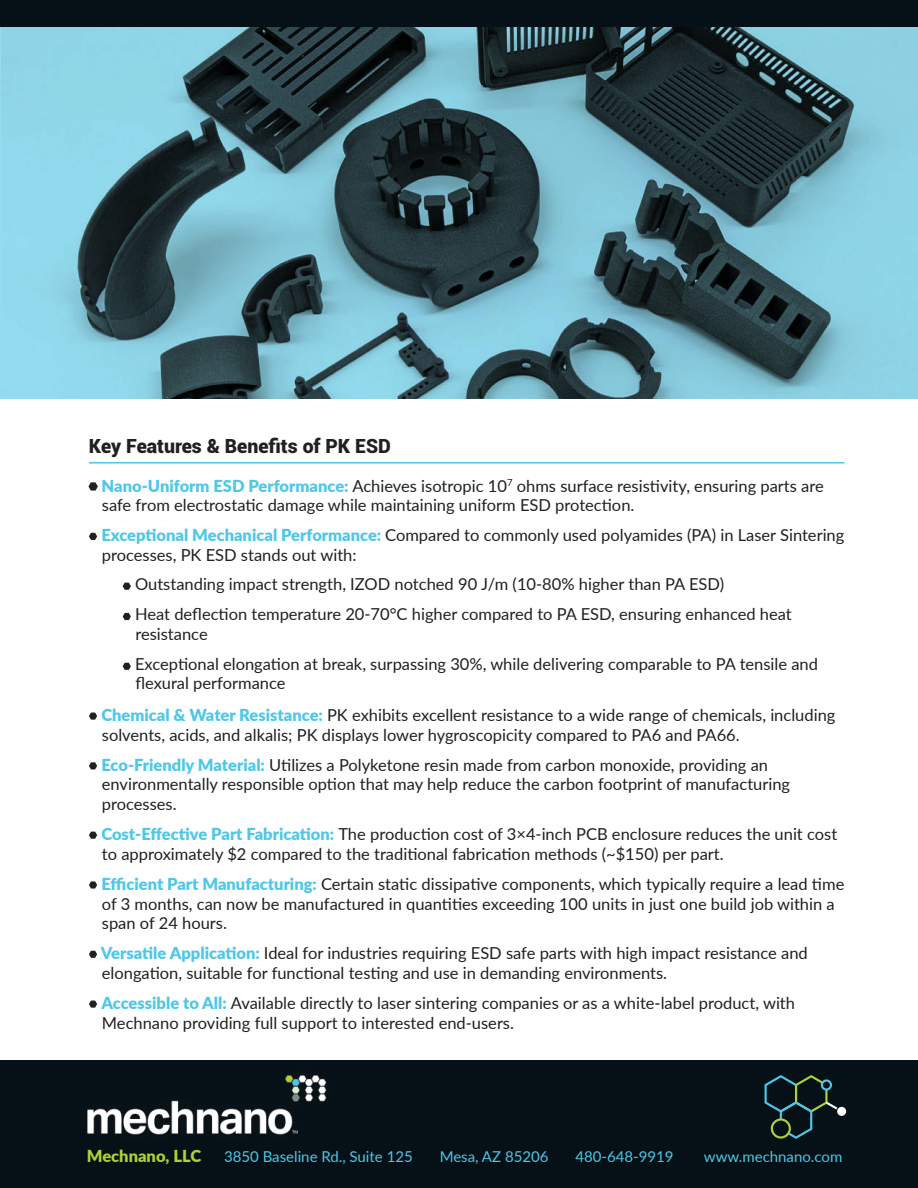
<style>
.page{position:relative;width:918px;height:1188px;background:#fff}
.page>*{position:absolute;margin:0;border:0;box-sizing:border-box;transform-origin:0 0}
.t1{font:900 19.5px "Roboto";color:#221f1f}
.t2{font:16.5px/19.5px "Lato";color:#221f1f}
.t3{font:900 16.5px "Lato";color:#aed135}
.t4{font:15px "Lato";color:#4ec7e9}
.s1{font-weight:900;color:#4ec7e9}
</style>
<div class="page">
<svg style="left:0;top:27px;width:918px;height:372px;background:#588490"></svg>
<div style="left:0;top:0;width:918px;height:27px;background:#061117"></div>
<div style="left:0;top:1060px;width:918px;height:128px;background:#061117"></div>
<img style="left:87px;top:1075px;width:240px;height:60px">
<hr style="left:89px;top:462px;width:756px;height:2px;background:#4ec7e9">
<svg style="left:89px;top:483px;width:9px;height:7px"></svg>
<svg style="left:89px;top:533px;width:8px;height:7px"></svg>
<svg style="left:123px;top:583px;width:8px;height:7px"></svg>
<svg style="left:123px;top:613px;width:8px;height:7px"></svg>
<svg style="left:123px;top:663px;width:8px;height:7px"></svg>
<svg style="left:89px;top:713px;width:8px;height:7px"></svg>
<svg style="left:89px;top:762px;width:8px;height:7px"></svg>
<svg style="left:89px;top:832px;width:8px;height:7px"></svg>
<svg style="left:89px;top:881px;width:8px;height:8px"></svg>
<svg style="left:89px;top:951px;width:8px;height:7px"></svg>
<svg style="left:89px;top:1001px;width:8px;height:7px"></svg>
<div style="left:837px;top:1107px;width:9px;height:9px;background:#fff;border-radius:50%"></div>
<svg style="left:765px;top:1075px;width:72px;height:64px"></svg>
<p class="t1" style="left:89px;top:433px;width:304px">Key Features &amp; Benefits of PK ESD</p>
<p class="t2" style="left:102px;top:477px;width:724px"><span class="s1">Nano-Uniform ESD Performance:</span> Achieves isotropic 10<sup>7</sup> ohms surface resistivity, ensuring parts are safe from electrostatic damage while maintaining uniform ESD protection.</p>
<p class="t2" style="left:101px;top:525px;width:745px"><span class="s1">Exceptional Mechanical Performance:</span> Compared to commonly used polyamides (PA) in Laser Sintering processes, PK ESD stands out with:</p>
<p class="t2" style="left:135px;top:568px;width:658px;line-height:30.3px">Outstanding impact strength, IZOD notched 90 J/m (10-80% higher than PA ESD)<br>Heat deflection temperature 20-70°C higher compared to PA ESD, ensuring enhanced heat</p>
<p class="t2" style="left:135px;top:620px;width:684px;line-height:30.3px">resistance<br>Exceptional elongation at break, surpassing 30%, while delivering comparable to PA tensile and</p>
<p class="t2" style="left:101px;top:667px;width:736px;line-height:31.8px;text-indent:34px">flexural performance<br><span class="s1">Chemical &amp; Water Resistance:</span> PK exhibits excellent resistance to a wide range of chemicals, including</p>
<p class="t2" style="left:101px;top:719px;width:668px;line-height:30.3px">solvents, acids, and alkalis; PK displays lower hygroscopicity compared to PA6 and PA66.<br><span class="s1">Eco-Friendly Material:</span> Utilizes a Polyketone resin made from carbon monoxide, providing an</p>
<p class="t2" style="left:102px;top:774px;width:690px">environmentally responsible option that may help reduce the carbon footprint of manufacturing processes.</p>
<p class="t2" style="left:101px;top:824px;width:737px"><span class="s1">Cost-Effective Part Fabrication:</span> The production cost of 3×4-inch PCB enclosure reduces the unit cost to approximately $2 compared to the traditional fabrication methods (~$150) per part.</p>
<p class="t2" style="left:101px;top:874px;width:745px"><span class="s1">EfÏcient Part Manufacturing:</span> Certain static dissipative components, which typically require a lead time of 3 months, can now be manufactured in quantities exceeding 100 units in just one build job within a span of 24 hours.</p>
<p class="t2" style="left:101px;top:943px;width:708px"><span class="s1">Versatile Application:</span> Ideal for industries requiring ESD safe parts with high impact resistance and elongation, suitable for functional testing and use in demanding environments.</p>
<p class="t2" style="left:101px;top:993px;width:695px"><span class="s1">Accessible to All:</span> Available directly to laser sintering companies or as a white-label product, with<br>Mechnano providing full support to interested end-users.</p>
<p class="t3" style="left:87px;top:1149px;width:116px">Mechnano, LLC</p>
<p class="t4" style="left:224px;top:1151px;width:190px">3850 Baseline Rd., Suite 125</p>
<p class="t4" style="left:440px;top:1151px;width:110px">Mesa, AZ 85206</p>
<p class="t4" style="left:575px;top:1151px;width:100px">480-648-9919</p>
<p class="t4" style="left:704px;top:1151px;width:140px">www.mechnano.com</p>
</div>
